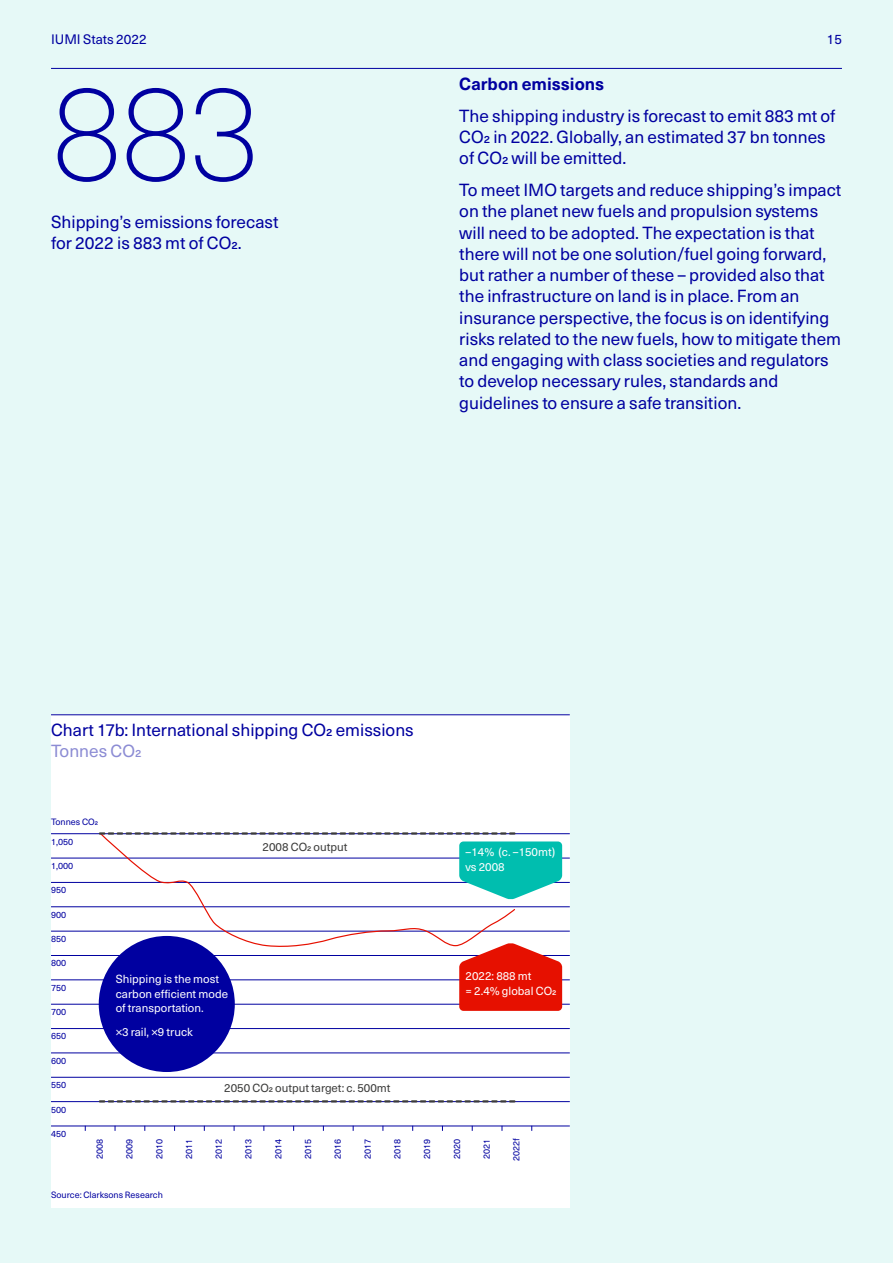
<style>
.page{position:relative;width:893px;height:1263px;background:#e6f9f7}
.page>*{position:absolute;margin:0;border:0;box-sizing:border-box;transform-origin:0 0}
.IUMI_90_36mm_Thin_2{font:100 135px "Neue Haas Unica Pro";color:#0000a0}
.IUMI_11_5_5mm{font:17.25px/21.3px "Neue Haas Unica Pro";color:#0000a0}
.IUMI_11_5_5mm-2{font:700 17.25px "Neue Haas Unica Pro";color:#0000a0}
.t1{font:13.5px "Neue Haas Unica Pro";color:#0000a0}
.IUMI_7_7_3_5mm{font:11.55px/14.9px "Neue Haas Unica Pro";color:#fff}
.IUMI_7_7_3_5mm-2{font:11.55px "Neue Haas Unica Pro";color:#3c3c3b}
.IUMI_6_2_5mm{font:9px "Neue Haas Unica Pro";color:#0000a0}
.s1{color:#8c8cd4}
</style>
<div class="page">
<div style="left:51px;top:714px;width:519px;height:494px;background:#fff"></div>
<hr style="left:51px;top:68px;width:791px;height:1px;background:#0000a0">
<hr style="left:51px;top:714px;width:519px;height:1px;background:#0000a0">
<hr style="left:51px;top:833px;width:519px;height:1px;background:#0000a0">
<hr style="left:51px;top:858px;width:519px;height:1px;background:#0000a0">
<hr style="left:51px;top:882px;width:519px;height:1px;background:#0000a0">
<hr style="left:51px;top:906px;width:519px;height:1px;background:#0000a0">
<hr style="left:51px;top:931px;width:519px;height:1px;background:#0000a0">
<hr style="left:51px;top:955px;width:519px;height:1px;background:#0000a0">
<hr style="left:51px;top:979px;width:519px;height:1px;background:#0000a0">
<hr style="left:51px;top:1004px;width:519px;height:1px;background:#0000a0">
<hr style="left:51px;top:1028px;width:519px;height:1px;background:#0000a0">
<hr style="left:51px;top:1053px;width:519px;height:1px;background:#0000a0">
<hr style="left:51px;top:1077px;width:519px;height:1px;background:#0000a0">
<hr style="left:51px;top:1101px;width:519px;height:1px;background:#0000a0">
<hr style="left:51px;top:1126px;width:519px;height:1px;background:#0000a0">
<svg style="left:99px;top:832px;width:417px;height:117px"></svg>
<svg style="left:100px;top:832px;width:414px;height:3px"></svg>
<svg style="left:100px;top:1100px;width:414px;height:2px"></svg>
<svg style="left:459px;top:841px;width:103px;height:58px;background:#2bc8bc"></svg>
<svg style="left:459px;top:943px;width:103px;height:68px;background:#e83124"></svg>
<div style="left:99px;top:936px;width:136px;height:136px;background:#0000a0;border-radius:50%"></div>
<p class="t1" style="left:51px;top:31px;width:97px">IUMI Stats 2022</p>
<p class="t1" style="left:827px;top:31px;width:17px">15</p>
<p class="IUMI_11_5_5mm-2" style="left:459px;top:73px;width:147px">Carbon emissions</p>
<p class="IUMI_11_5_5mm" style="left:459px;top:105px;width:378px">The shipping industry is forecast to emit 883 mt of<br>CO2 in 2022. Globally, an estimated 37 bn tonnes of CO2 will be emitted.</p>
<p class="IUMI_11_5_5mm" style="left:459px;top:180px;width:384px">To meet IMO targets and reduce shipping’s impact on the planet new fuels and propulsion systems will need to be adopted. The expectation is that there will not be one solution/fuel going forward, but rather a number of these – provided also that the infrastructure on land is in place. From an insurance perspective, the focus is on identifying risks related to the new fuels, how to mitigate them and engaging with class societies and regulators to develop necessary rules, standards and guidelines to ensure a safe transition.</p>
<p class="IUMI_90_36mm_Thin_2" style="left:51px;top:54px;width:211px">883</p>
<p class="IUMI_11_5_5mm" style="left:51px;top:211px;width:229px">Shipping’s emissions forecast for 2022 is 883 mt of CO2.</p>
<p class="IUMI_11_5_5mm" style="left:51px;top:720px;width:364px">Chart 17b: International shipping CO2 emissions<br><span class="s1">Tonnes CO2</span></p>
<p class="IUMI_6_2_5mm" style="left:51px;top:816px;width:49px">Tonnes CO2</p>
<p class="IUMI_6_2_5mm" style="left:51px;top:836px;width:24px">1,050</p>
<p class="IUMI_6_2_5mm" style="left:51px;top:860px;width:24px">1,000</p>
<p class="IUMI_6_2_5mm" style="left:51px;top:885px;width:17px">950</p>
<p class="IUMI_6_2_5mm" style="left:51px;top:909px;width:17px">900</p>
<p class="IUMI_6_2_5mm" style="left:51px;top:933px;width:17px">850</p>
<p class="IUMI_6_2_5mm" style="left:51px;top:958px;width:17px">800</p>
<p class="IUMI_6_2_5mm" style="left:51px;top:982px;width:17px">750</p>
<p class="IUMI_6_2_5mm" style="left:51px;top:1006px;width:17px">700</p>
<p class="IUMI_6_2_5mm" style="left:51px;top:1031px;width:17px">650</p>
<p class="IUMI_6_2_5mm" style="left:51px;top:1055px;width:17px">600</p>
<p class="IUMI_6_2_5mm" style="left:51px;top:1079px;width:17px">550</p>
<p class="IUMI_6_2_5mm" style="left:51px;top:1104px;width:17px">500</p>
<p class="IUMI_6_2_5mm" style="left:51px;top:1129px;width:17px">450</p>
<p class="IUMI_7_7_3_5mm-2" style="left:263px;top:840px;width:86px">2008 CO2 output</p>
<p class="IUMI_7_7_3_5mm" style="left:116px;top:971px;width:114px">Shipping is the most carbon efficient mode of transportation.</p>
<p class="IUMI_7_7_3_5mm" style="left:116px;top:1024px;width:79px">×3 rail, ×9 truck</p>
<p class="IUMI_7_7_3_5mm-2" style="left:224px;top:1081px;width:168px">2050 CO2 output target: c. 500mt</p>
<p class="IUMI_7_7_3_5mm" style="left:466px;top:845px;width:91px">–14% (c. –150mt) vs 2008</p>
<p class="IUMI_7_7_3_5mm" style="left:466px;top:969px;width:92px">2022: 888 mt<br>= 2.4% global CO2</p>
<p class="IUMI_6_2_5mm" style="left:94px;top:1159px;width:22px;rotate:-90deg">2008</p>
<p class="IUMI_6_2_5mm" style="left:124px;top:1159px;width:22px;rotate:-90deg">2009</p>
<p class="IUMI_6_2_5mm" style="left:154px;top:1159px;width:22px;rotate:-90deg">2010</p>
<p class="IUMI_6_2_5mm" style="left:184px;top:1159px;width:22px;rotate:-90deg">2011</p>
<p class="IUMI_6_2_5mm" style="left:213px;top:1159px;width:22px;rotate:-90deg">2012</p>
<p class="IUMI_6_2_5mm" style="left:243px;top:1159px;width:22px;rotate:-90deg">2013</p>
<p class="IUMI_6_2_5mm" style="left:273px;top:1159px;width:22px;rotate:-90deg">2014</p>
<p class="IUMI_6_2_5mm" style="left:303px;top:1159px;width:22px;rotate:-90deg">2015</p>
<p class="IUMI_6_2_5mm" style="left:332px;top:1159px;width:22px;rotate:-90deg">2016</p>
<p class="IUMI_6_2_5mm" style="left:362px;top:1159px;width:22px;rotate:-90deg">2017</p>
<p class="IUMI_6_2_5mm" style="left:392px;top:1159px;width:22px;rotate:-90deg">2018</p>
<p class="IUMI_6_2_5mm" style="left:422px;top:1159px;width:22px;rotate:-90deg">2019</p>
<p class="IUMI_6_2_5mm" style="left:451px;top:1159px;width:22px;rotate:-90deg">2020</p>
<p class="IUMI_6_2_5mm" style="left:481px;top:1159px;width:22px;rotate:-90deg">2021</p>
<p class="IUMI_6_2_5mm" style="left:511px;top:1161px;width:24px;rotate:-90deg">2022f</p>
<p class="IUMI_6_2_5mm" style="left:51px;top:1189px;width:113px">Source: Clarksons Research</p>
</div>
